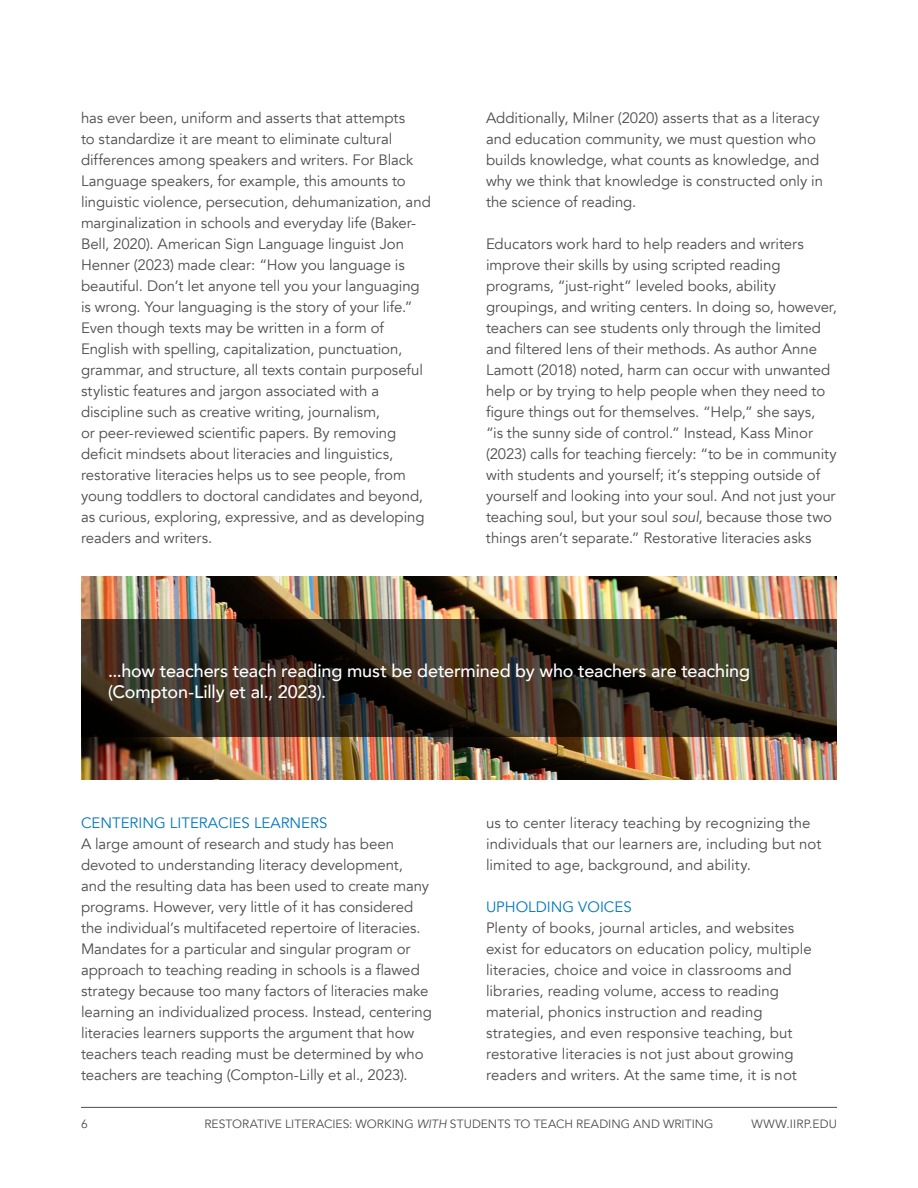
<style>
.page{position:relative;width:918px;height:1188px;background:#fff}
.page>*{position:absolute;margin:0;border:0;box-sizing:border-box;transform-origin:0 0}
.t1{font:500 18px/21px "Avenir";letter-spacing:-.01em;color:#fff}
.t2{font:15px/21px "Avenir";letter-spacing:-.005em;color:#4d4d4f}
.t3{font:15px "Avenir";color:#0077be}
.t4{font:12px "Avenir";letter-spacing:.005em;color:#4d4d4f}
.s1{font-style:italic}
</style>
<div class="page">
<img style="left:81px;top:576px;width:756px;height:204px">
<svg style="left:81px;top:619px;width:756px;height:118px;background:#362c21"></svg>
<hr style="left:81px;top:1107px;width:756px;height:1px;background:#4d4d4f">
<p class="t2" style="left:81px;top:108px;width:351px">has ever been, uniform and asserts that attempts<br>to standardize it are meant to eliminate cultural differences among speakers and writers. For Black Language speakers, for example, this amounts to linguistic violence, persecution, dehumanization, and marginalization in schools and everyday life (Baker-Bell, 2020). American Sign Language linguist Jon Henner (2023) made clear: “How you language is beautiful. Don’t let anyone tell you your languaging is wrong. Your languaging is the story of your life.” Even though texts may be written in a form of English with spelling, capitalization, punctuation, grammar, and structure, all texts contain purposeful stylistic features and jargon associated with a discipline such as creative writing, journalism,<br>or peer-reviewed scientific papers. By removing deficit mindsets about literacies and linguistics, restorative literacies helps us to see people, from young toddlers to doctoral candidates and beyond, as curious, exploring, expressive, and as developing readers and writers.</p>
<p class="t2" style="left:486px;top:108px;width:339px">Additionally, Milner (2020) asserts that as a literacy and education community, we must question who builds knowledge, what counts as knowledge, and why we think that knowledge is constructed only in the science of reading.</p>
<p class="t2" style="left:486px;top:234px;width:352px">Educators work hard to help readers and writers improve their skills by using scripted reading programs, “just-right” leveled books, ability groupings, and writing centers. In doing so, however, teachers can see students only through the limited and filtered lens of their methods. As author Anne Lamott (2018) noted, harm can occur with unwanted help or by trying to help people when they need to figure things out for themselves. “Help,” she says,<br>“is the sunny side of control.” Instead, Kass Minor (2023) calls for teaching fiercely: “to be in community with students and yourself; it’s stepping outside of yourself and looking into your soul. And not just your teaching soul, but your soul <span class="s1">soul</span>, because those two things aren’t separate.” Restorative literacies asks</p>
<p class="t1" style="left:108px;top:659px;width:644px">...how teachers teach reading must be determined by who teachers are teaching (Compton-Lilly et al., 2023).</p>
<p class="t3" style="left:81px;top:814px;width:248px">CENTERING LITERACIES LEARNERS</p>
<p class="t2" style="left:81px;top:834px;width:352px">A large amount of research and study has been devoted to understanding literacy development,<br>and the resulting data has been used to create many programs. However, very little of it has considered the individual’s multifaceted repertoire of literacies.<br>Mandates for a particular and singular program or approach to teaching reading in schools is a flawed strategy because too many factors of literacies make learning an individualized process. Instead, centering literacies learners supports the argument that how teachers teach reading must be determined by who teachers are teaching (Compton-Lilly et al., 2023).</p>
<p class="t2" style="left:486px;top:813px;width:337px">us to center literacy teaching by recognizing the individuals that our learners are, including but not limited to age, background, and ability.</p>
<p class="t3" style="left:486px;top:898px;width:147px">UPHOLDING VOICES</p>
<p class="t2" style="left:486px;top:918px;width:327px">Plenty of books, journal articles, and websites exist for educators on education policy, multiple literacies, choice and voice in classrooms and libraries, reading volume, access to reading material, phonics instruction and reading strategies, and even responsive teaching, but restorative literacies is not just about growing readers and writers. At the same time, it is not</p>
<p class="t4" style="left:81px;top:1116px;width:8px">6</p>
<p class="t4" style="left:204px;top:1116px;width:511px">RESTORATIVE LITERACIES: WORKING <span class="s1">WITH</span> STUDENTS TO TEACH READING AND WRITING</p>
<p class="t4" style="left:751px;top:1116px;width:87px">WWW.IIRP.EDU</p>
</div>
